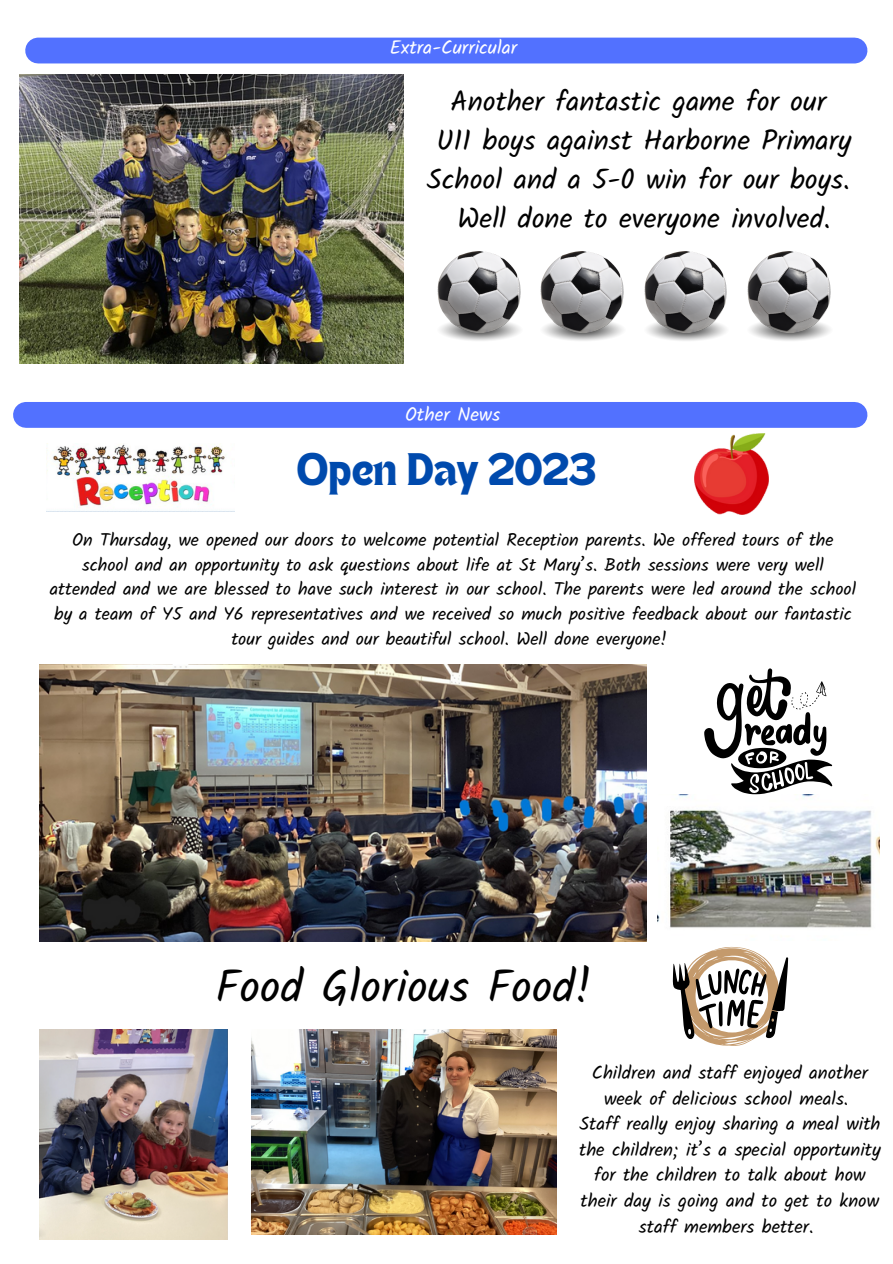
<style>
.page{position:relative;width:893px;height:1264px;background:#fff}
.page>*{position:absolute;margin:0;border:0;box-sizing:border-box;transform-origin:0 0}
.t1{font:45.6px "Kalam";color:#000}
.t2{font:33px "TANHEADLINE";color:#004aad}
.t3{font:28.35px/39px "Kalam";color:#000;text-align:center}
.t4{font:19.2px "Kalam";color:#fff}
.t5{font:18.6px/25.5px "Kalam";color:#000;text-align:center}
.t6{font:18px/24.8px "Kalam";color:#000;text-align:center}
</style>
<div class="page">
<div style="left:38px;top:38px;width:816px;height:25px;background:#5271ff"></div>
<div style="left:26px;top:402px;width:828px;height:26px;background:#5271ff"></div>
<img style="left:19px;top:74px;width:385px;height:289px">
<img style="left:437px;top:252px;width:84px;height:89px">
<img style="left:540px;top:252px;width:84px;height:89px">
<img style="left:644px;top:252px;width:83px;height:89px">
<img style="left:747px;top:252px;width:84px;height:89px">
<img style="left:251px;top:1029px;width:305px;height:205px">
<img style="left:40px;top:1029px;width:187px;height:210px">
<svg style="left:672px;top:946px;width:116px;height:100px"></svg>
<img style="left:40px;top:664px;width:606px;height:277px">
<img style="left:47px;top:444px;width:178px;height:64px">
<img style="left:657px;top:794px;width:222px;height:134px">
<svg style="left:704px;top:668px;width:128px;height:126px"></svg>
<img style="left:694px;top:433px;width:74px;height:81px">
<p class="t4" style="left:390px;top:36px;width:129px">Extra-Curricular</p>
<p class="t3" style="left:450px;top:82px;width:377px">Another fantastic game for our</p>
<p class="t3" style="left:427px;top:121px;width:426px">U11 boys against Harborne Primary<br>School and a 5-0 win for our boys.</p>
<p class="t3" style="left:457px;top:199px;width:374px">Well done to everyone involved.</p>
<p class="t4" style="left:405px;top:403px;width:97px">Other News</p>
<p class="t2" style="left:296px;top:451px;width:301px">Open Day 2023</p>
<p class="t6" style="left:50px;top:527px;width:807px">On Thursday, we opened our doors to welcome potential Reception parents. We offered tours of the school and an opportunity to ask questions about life at St Mary’s. Both sessions were very well attended and we are blessed to have such interest in our school. The parents were led around the school by a team of Y5 and Y6 representatives and we received so much positive feedback about our fantastic tour guides and our beautiful school. Well done everyone!</p>
<p class="t1" style="left:215px;top:959px;width:378px">Food Glorious Food!</p>
<p class="t5" style="left:592px;top:1059px;width:277px">Children and staff enjoyed another week of delicious school meals.</p>
<p class="t5" style="left:579px;top:1111px;width:303px">Staff really enjoy sharing a meal with the children; it’s a special opportunity for the children to talk about how their day is going and to get to know staff members better.</p>
</div>
